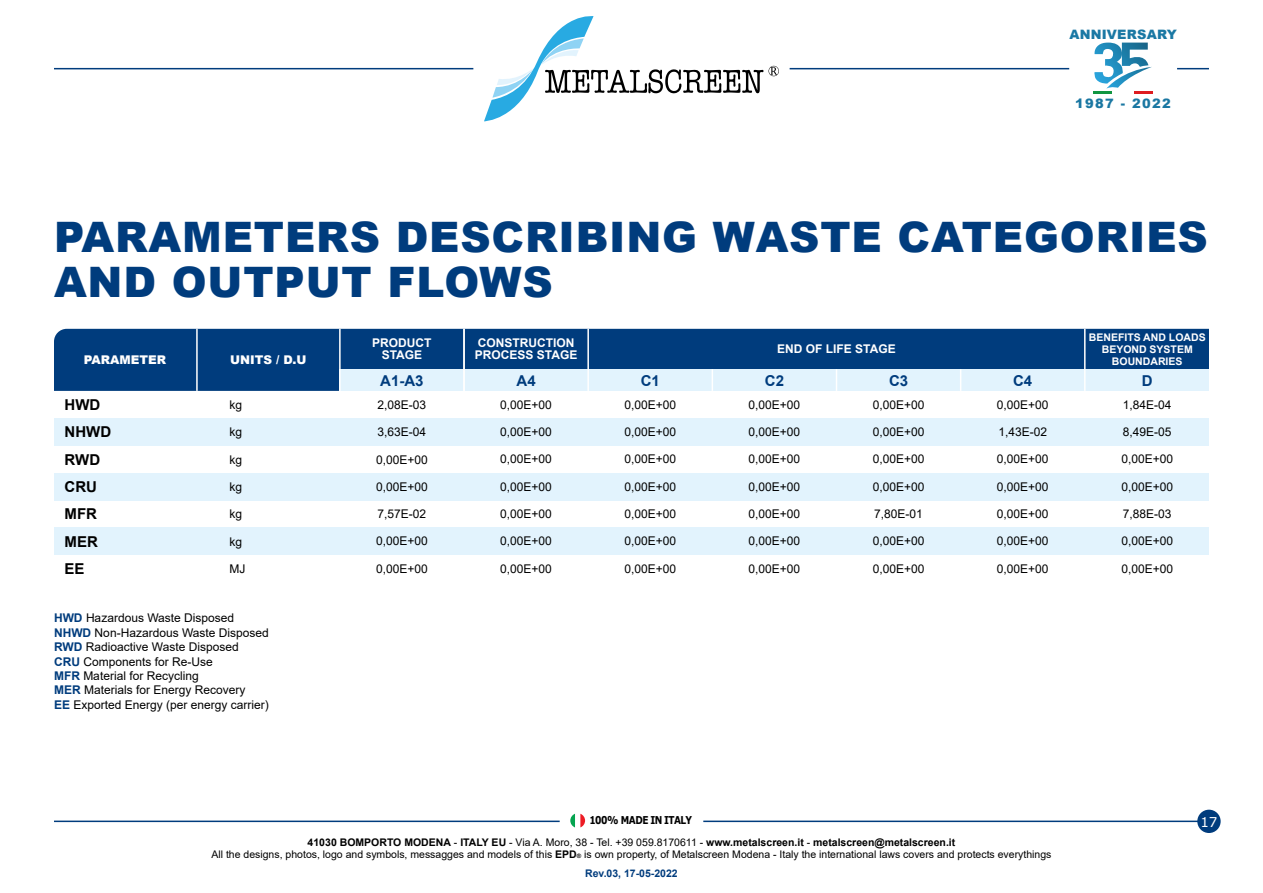
<style>
.page{position:relative;width:1263px;height:893px;background:#fff}
.page>*{position:absolute;margin:0;border:0;box-sizing:border-box;transform-origin:0 0}
.t1{font:900 42px/45px "Arial";letter-spacing:.02em;color:#003c7d}
.t2{font:700 15px/27.3px "Arial";color:#000}
.t3{font:700 15px "Arial";color:#003c7d}
.t4{font:13.5px "Verdana";color:#fff}
.t5{font:900 13.05px "Arial";letter-spacing:.015em;color:#1a78a4}
.t6{font:900 13.05px "Arial";letter-spacing:.105em;color:#1a77a2}
.t7{font:12px/14.4px "Arial";color:#000}
.t8{font:700 12px/12px "Arial";color:#fff;text-align:center}
.t9{font:900 12px "Arial";color:#fff}
.t10{font:700 10.8px "Verdana";letter-spacing:-.06em;color:#000;scale:.83 1}
.t11{font:10.5px/12px "Arial";color:#000;text-align:center}
.t12{font:700 10.5px/12px "Arial";color:#fff;text-align:center}
.t13{font:700 10.5px "Arial";color:#003c7d}
.s1{font-weight:700;color:#003c7d}
.s2{font-weight:700}
.s3{font-weight:700;font-size:6px}
</style>
<div class="page">
<div style="left:54px;top:329px;width:1155px;height:62px;background:#003c7d"></div>
<div style="left:340px;top:369px;width:869px;height:22px;background:#e2f3fd"></div>
<hr style="left:196px;top:329px;width:2px;height:62px;background:#fff">
<hr style="left:339px;top:329px;width:2px;height:62px;background:#fff">
<hr style="left:463px;top:329px;width:2px;height:62px;background:#fff">
<hr style="left:587px;top:329px;width:2px;height:62px;background:#fff">
<svg style="left:712px;top:369px;width:1px;height:22px"></svg>
<svg style="left:836px;top:369px;width:1px;height:22px"></svg>
<svg style="left:960px;top:369px;width:1px;height:22px"></svg>
<hr style="left:1084px;top:329px;width:1px;height:62px;background:#fff">
<div style="left:54px;top:418px;width:1155px;height:27px;background:#e2f3fd"></div>
<div style="left:54px;top:473px;width:1155px;height:27px;background:#e2f3fd"></div>
<div style="left:54px;top:527px;width:1155px;height:28px;background:#e2f3fd"></div>
<hr style="left:54px;top:821px;width:506px;height:1px;background:#003c7d">
<hr style="left:703px;top:821px;width:506px;height:1px;background:#003c7d">
<svg style="left:570px;top:814px;width:15px;height:13px"></svg>
<div style="left:1197px;top:810px;width:24px;height:23px;background:#003c7d;border-radius:50%"></div>
<hr style="left:54px;top:68px;width:419px;height:1px;background:#003c7d">
<hr style="left:790px;top:68px;width:279px;height:1px;background:#003c7d">
<hr style="left:1177px;top:68px;width:32px;height:1px;background:#003c7d">
<svg style="left:484px;top:16px;width:295px;height:105px"></svg>
<svg style="left:1094px;top:43px;width:58px;height:46px"></svg>
<hr style="left:1094px;top:91px;width:18px;height:3px;background:#119641">
<hr style="left:1134px;top:91px;width:18px;height:3px;background:#de1c20">
<p class="t5" style="left:1069px;top:25px;width:109px">ANNIVERSARY</p>
<p class="t6" style="left:1075px;top:94px;width:97px">1987 - 2022</p>
<h1 class="t1" style="left:54px;top:213px;width:1155px">PARAMETERS DESCRIBING WASTE CATEGORIES<br>AND OUTPUT FLOWS</h1>
<p class="t9" style="left:84px;top:351px;width:84px">PARAMETER</p>
<p class="t9" style="left:230px;top:351px;width:78px">UNITS / D.U</p>
<p class="t2" style="left:65px;top:391px;width:48px">HWD<br>NHWD<br>RWD<br>CRU<br>MFR<br>MER<br>EE</p>
<p class="t7" style="left:230px;top:397px;width:14px">kg</p>
<p class="t7" style="left:230px;top:425px;width:14px">kg</p>
<p class="t7" style="left:230px;top:452px;width:14px">kg</p>
<p class="t7" style="left:230px;top:479px;width:14px">kg</p>
<p class="t7" style="left:230px;top:507px;width:14px">kg</p>
<p class="t7" style="left:230px;top:534px;width:14px">kg</p>
<p class="t7" style="left:230px;top:561px;width:17px">MJ</p>
<p class="t7" style="left:54px;top:611px;width:216px"><span class="s1">HWD</span> Hazardous Waste Disposed<br><span class="s1">NHWD</span> Non-Hazardous Waste Disposed<br><span class="s1">RWD</span> Radioactive Waste Disposed<br><span class="s1">CRU</span> Components for Re-Use<br><span class="s1">MFR</span> Material for Recycling<br><span class="s1">MER</span> Materials for Energy Recovery<br><span class="s1">EE</span> Exported Energy (per energy carrier)</p>
<p class="t8" style="left:372px;top:337px;width:61px">PRODUCT<br>STAGE</p>
<p class="t8" style="left:475px;top:337px;width:104px;text-align:left">CONSTRUCTION<br>PROCESS STAGE</p>
<p class="t8" style="left:777px;top:343px;width:120px">END OF LIFE STAGE</p>
<p class="t12" style="left:1089px;top:331px;width:118px">BENEFITS AND LOADS<br>BEYOND SYSTEM<br>BOUNDARIES</p>
<p class="t3" style="left:380px;top:370px;width:45px">A1-A3</p>
<p class="t3" style="left:516px;top:370px;width:21px">A4</p>
<p class="t3" style="left:641px;top:370px;width:21px">C1</p>
<p class="t3" style="left:765px;top:370px;width:21px">C2</p>
<p class="t3" style="left:889px;top:370px;width:21px">C3</p>
<p class="t3" style="left:1013px;top:370px;width:21px">C4</p>
<p class="t3" style="left:1142px;top:370px;width:12px">D</p>
<p class="t7" style="left:378px;top:397px;width:50px">2,08E-03</p>
<p class="t7" style="left:378px;top:425px;width:50px">3,63E-04</p>
<p class="t7" style="left:376px;top:452px;width:53px">0,00E+00</p>
<p class="t7" style="left:376px;top:479px;width:53px">0,00E+00</p>
<p class="t7" style="left:378px;top:507px;width:50px">7,57E-02</p>
<p class="t7" style="left:376px;top:534px;width:53px">0,00E+00</p>
<p class="t7" style="left:376px;top:561px;width:53px">0,00E+00</p>
<p class="t7" style="left:500px;top:397px;width:53px">0,00E+00</p>
<p class="t7" style="left:500px;top:425px;width:53px">0,00E+00</p>
<p class="t7" style="left:500px;top:452px;width:53px">0,00E+00</p>
<p class="t7" style="left:500px;top:479px;width:53px">0,00E+00</p>
<p class="t7" style="left:500px;top:507px;width:53px">0,00E+00</p>
<p class="t7" style="left:500px;top:534px;width:53px">0,00E+00</p>
<p class="t7" style="left:500px;top:561px;width:53px">0,00E+00</p>
<p class="t7" style="left:624px;top:397px;width:53px">0,00E+00</p>
<p class="t7" style="left:624px;top:425px;width:53px">0,00E+00</p>
<p class="t7" style="left:624px;top:452px;width:53px">0,00E+00</p>
<p class="t7" style="left:624px;top:479px;width:53px">0,00E+00</p>
<p class="t7" style="left:624px;top:507px;width:53px">0,00E+00</p>
<p class="t7" style="left:624px;top:534px;width:53px">0,00E+00</p>
<p class="t7" style="left:624px;top:561px;width:53px">0,00E+00</p>
<p class="t7" style="left:748px;top:397px;width:53px">0,00E+00</p>
<p class="t7" style="left:748px;top:425px;width:53px">0,00E+00</p>
<p class="t7" style="left:748px;top:452px;width:53px">0,00E+00</p>
<p class="t7" style="left:748px;top:479px;width:53px">0,00E+00</p>
<p class="t7" style="left:748px;top:507px;width:53px">0,00E+00</p>
<p class="t7" style="left:748px;top:534px;width:53px">0,00E+00</p>
<p class="t7" style="left:748px;top:561px;width:53px">0,00E+00</p>
<p class="t7" style="left:873px;top:397px;width:53px">0,00E+00</p>
<p class="t7" style="left:873px;top:425px;width:53px">0,00E+00</p>
<p class="t7" style="left:873px;top:452px;width:53px">0,00E+00</p>
<p class="t7" style="left:873px;top:479px;width:53px">0,00E+00</p>
<p class="t7" style="left:874px;top:506px;width:50px">7,80E-01</p>
<p class="t7" style="left:873px;top:534px;width:53px">0,00E+00</p>
<p class="t7" style="left:873px;top:561px;width:53px">0,00E+00</p>
<p class="t7" style="left:997px;top:397px;width:53px">0,00E+00</p>
<p class="t7" style="left:998px;top:424px;width:50px">1,43E-02</p>
<p class="t7" style="left:997px;top:452px;width:53px">0,00E+00</p>
<p class="t7" style="left:997px;top:479px;width:53px">0,00E+00</p>
<p class="t7" style="left:997px;top:506px;width:53px">0,00E+00</p>
<p class="t7" style="left:997px;top:534px;width:53px">0,00E+00</p>
<p class="t7" style="left:997px;top:561px;width:53px">0,00E+00</p>
<p class="t7" style="left:1123px;top:397px;width:50px">1,84E-04</p>
<p class="t7" style="left:1123px;top:424px;width:50px">8,49E-05</p>
<p class="t7" style="left:1121px;top:452px;width:53px">0,00E+00</p>
<p class="t7" style="left:1121px;top:479px;width:53px">0,00E+00</p>
<p class="t7" style="left:1123px;top:506px;width:50px">7,88E-03</p>
<p class="t7" style="left:1121px;top:534px;width:53px">0,00E+00</p>
<p class="t7" style="left:1121px;top:561px;width:53px">0,00E+00</p>
<p class="t10" style="left:589px;top:812px;width:125px">100% MADE IN ITALY</p>
<p class="t4" style="left:1200px;top:812px;width:19px">17</p>
<p class="t11" style="left:211px;top:836px;width:841px"><span class="s2">41030 BOMPORTO MODENA</span> - <span class="s2">ITALY EU</span> - Via A. Moro, 38 - Tel. +39 059.8170611 - <span class="s2">www.metalscreen.it</span> - <span class="s2">metalscreen@metalscreen.it<br></span>All the designs, photos, logo and symbols, messagges and models of this <span class="s2">EPD</span><span class="s3">®</span> is own property, of Metalscreen Modena - Italy the international laws covers and protects everythings</p>
<p class="t13" style="left:585px;top:866px;width:94px">Rev.03, 17-05-2022</p>
</div>
